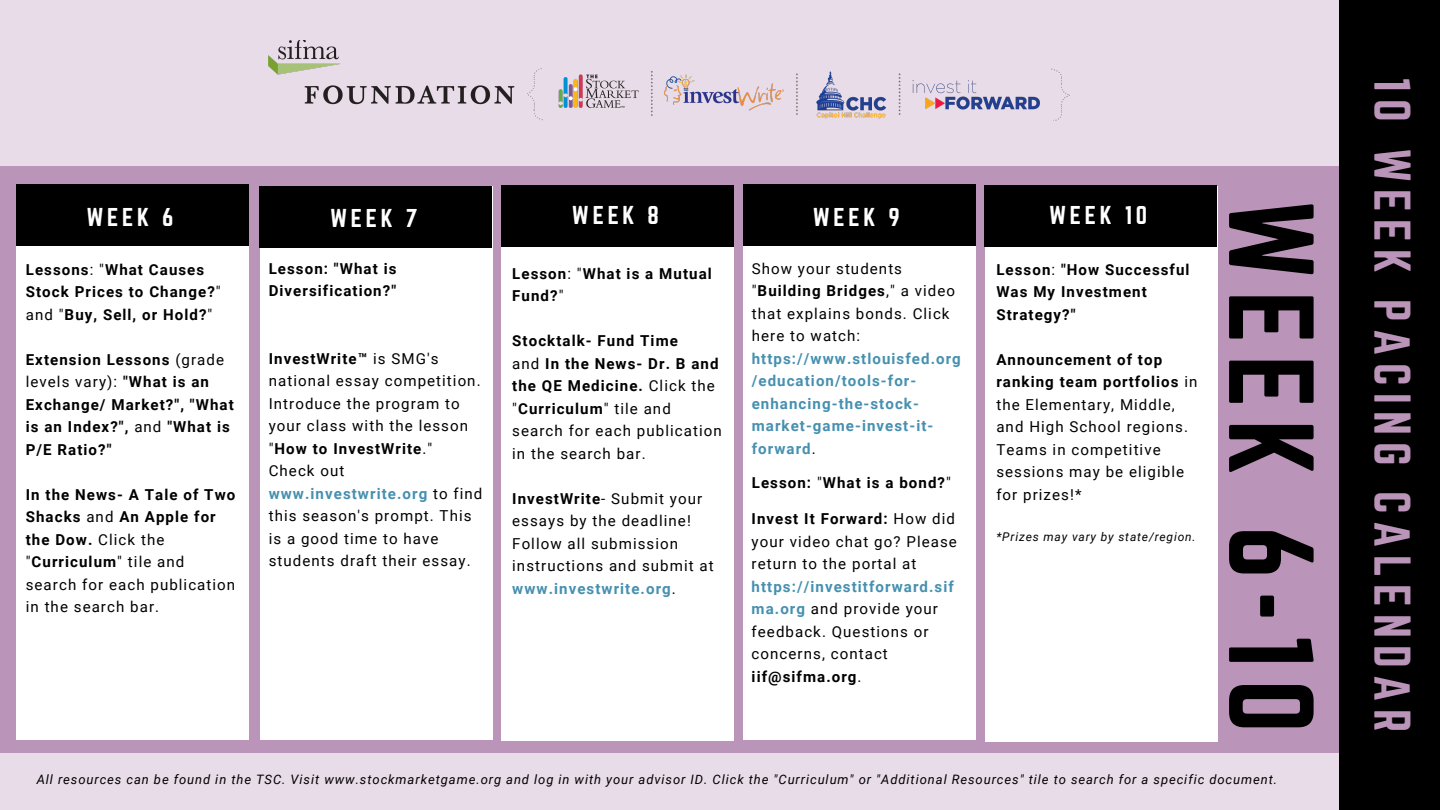
<style>
.page{position:relative;width:1440px;height:810px;background:#bb94b9}
.page>*{position:absolute;margin:0;border:0;box-sizing:border-box;transform-origin:0 0}
.t1{font:105.7px "Norwester";letter-spacing:.11em;color:#000}
.t2{font:45.3px "Norwester";letter-spacing:.16em;color:#bb94b9}
.t3{font:22.6px "Norwester";letter-spacing:.16em;color:#fff}
.t4{font:15.1px/22.5px "Roboto";letter-spacing:.07em;color:#000}
.t5{font:700 15.1px/22.5px "Roboto";letter-spacing:.07em;color:#000}
.t6{font:700 15.1px/22.5px "Roboto";letter-spacing:.07em;color:#4690b0}
.t7{font:italic 13px "Roboto";letter-spacing:.07em;color:#000}
.t8{font:italic 12px "Roboto";letter-spacing:.07em;color:#000}
.s1{font-weight:700}
.s2{font-weight:400;color:#000}
.s3{font-weight:400}
.s4{font-weight:700;color:#4690b0}
</style>
<div class="page">
<div style="left:16px;top:186px;width:233px;height:554px;background:#fff"></div>
<div style="left:17px;top:184px;width:232px;height:61px;background:#000"></div>
<div style="left:0;top:753px;width:1440px;height:57px;background:#e8dce8"></div>
<div style="left:0;top:0;width:1440px;height:166px;background:#e8dce8"></div>
<img style="left:269px;top:40px;width:801px;height:80px">
<div style="left:1339px;top:0;width:101px;height:810px;background:#000"></div>
<div style="left:260px;top:186px;width:233px;height:554px;background:#fff"></div>
<div style="left:259px;top:186px;width:233px;height:61px;background:#000"></div>
<div style="left:501px;top:186px;width:233px;height:555px;background:#fff"></div>
<div style="left:501px;top:185px;width:233px;height:61px;background:#000"></div>
<div style="left:743px;top:185px;width:233px;height:555px;background:#fff"></div>
<div style="left:743px;top:185px;width:233px;height:61px;background:#000"></div>
<div style="left:985px;top:186px;width:233px;height:555px;background:#fff"></div>
<div style="left:984px;top:186px;width:233px;height:60px;background:#000"></div>
<h3 class="t3" style="left:86px;top:206px;width:88px">WEEK 6</h3>
<h1 class="t1" style="left:1322px;top:199px;width:535px;rotate:90deg">WEEK 6-10</h1>
<h3 class="t3" style="left:330px;top:207px;width:89px">WEEK 7</h3>
<h3 class="t3" style="left:572px;top:204px;width:88px">WEEK 8</h3>
<h3 class="t3" style="left:813px;top:206px;width:88px">WEEK 9</h3>
<h3 class="t3" style="left:1049px;top:204px;width:100px">WEEK 10</h3>
<p class="t4" style="left:752px;top:257px;width:205px">Show your students "<span class="s1">Building Bridges</span>," a video that explains bonds. Click here to watch:</p>
<p class="t6" style="left:752px;top:347px;width:211px">https://www.stlouisfed.org /education/tools-for&shy;enhancing-the-stock&shy;market-game-invest-it&shy;forward<span class="s2">.</span></p>
<p class="t5" style="left:269px;top:257px;width:129px">Lesson: "What is<br>Diversification?"</p>
<p class="t5" style="left:996px;top:258px;width:195px">Lesson<span class="s3">:</span> "How Successful<br>Was My Investment<br>Strategy?"</p>
<p class="t4" style="left:996px;top:348px;width:202px"><span class="s1">Announcement of top ranking team portfolios</span> in the Elementary, Middle, and High School regions.<br>Teams in competitive sessions may be eligible for prizes!*</p>
<p class="t8" style="left:996px;top:530px;width:201px">*Prizes may vary by state/region.</p>
<p class="t5" style="left:26px;top:258px;width:196px">Lessons<span class="s3">: "</span>What Causes<br>Stock Prices to Change?<span class="s3">" and "</span>Buy, Sell, or Hold?<span class="s3">"</span></p>
<p class="t5" style="left:26px;top:348px;width:210px">Extension Lessons <span class="s3">(grade levels vary):</span> "What is an<br>Exchange/ Market?", "What is an Index?", <span class="s3">and</span> "What is<br>P/E Ratio?"</p>
<p class="t4" style="left:26px;top:483px;width:211px"><span class="s1">In the News- A Tale of Two<br>Shacks</span> and <span class="s1">An Apple for the Dow.</span> Click the "<span class="s1">Curriculum</span>" tile and search for each publication in the search bar.</p>
<p class="t5" style="left:512px;top:262px;width:201px">Lesson<span class="s3">: "</span>What is a Mutual<br>Fund?<span class="s3">"</span></p>
<p class="t5" style="left:512px;top:330px;width:211px">Stocktalk- Fund Time<br><span class="s3">and</span> In the News- Dr. B and the QE Medicine. <span class="s3">Click the "</span>Curriculum<span class="s3">" tile and search for each publication in the search bar.</span></p>
<p class="t4" style="left:512px;top:487px;width:203px"><span class="s1">InvestWrite</span>- Submit your essays by the deadline!<br>Follow all submission instructions and submit at <span class="s4">www.investwrite.org</span>.</p>
<p class="t4" style="left:269px;top:347px;width:215px"><span class="s1">InvestWrite™</span> is SMG's national essay competition.<br>Introduce the program to your class with the lesson "<span class="s1">How to InvestWrite</span>."<br>Check out <span class="s4">www.investwrite.org</span> to find this season's prompt. This is a good time to have students draft their essay.</p>
<p class="t5" style="left:752px;top:472px;width:201px">Lesson: <span class="s3">"</span>What is a bond?<span class="s3">"</span></p>
<p class="t4" style="left:752px;top:508px;width:207px;text-align:justify"><span class="s1">Invest It Forward:</span> How did your video chat go? Please return to the portal at</p>
<p class="t4" style="left:752px;top:576px;width:204px"><span class="s4">https://investitforward.sif ma.org</span> and provide your feedback. Questions or concerns, contact <span class="s1">iif@sifma.org</span>.</p>
<p class="t7" style="left:37px;top:772px;width:1242px">All resources can be found in the TSC. Visit www.stockmarketgame.org and log in with your advisor ID. Click the "Curriculum" or "Additional Resources" tile to search for a specific document.</p>
<h2 class="t2" style="left:1414px;top:77px;width:656px;rotate:90deg">10 WEEK PACING CALENDAR</h2>
</div>
